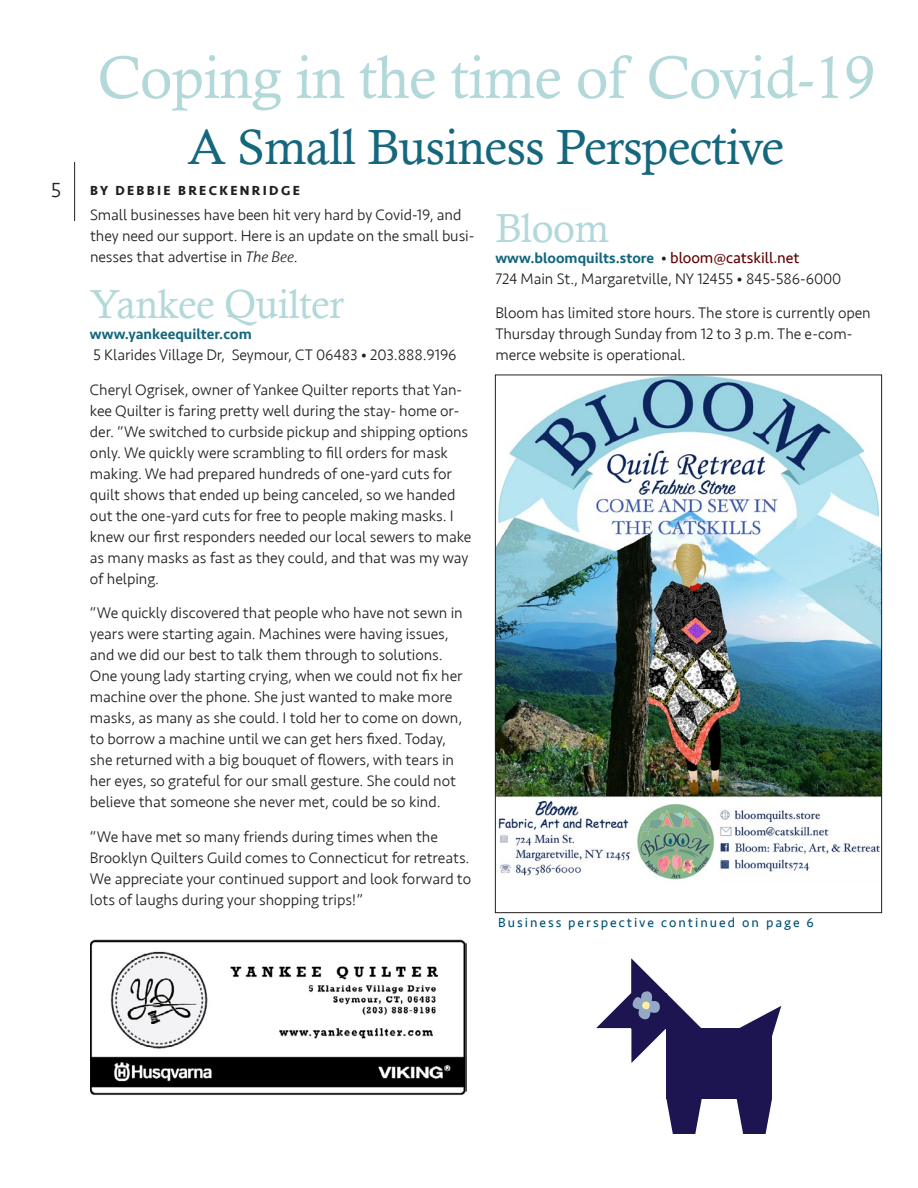
<style>
.page{position:relative;width:918px;height:1188px;background:#fff}
.page>*{position:absolute;margin:0;border:0;box-sizing:border-box;transform-origin:0 0}
.Headline_23pt_Blue{font:60px "Calisto";letter-spacing:-.01em;color:#b2d8d9}
.Headline_23pt_Blue-2{font:49.5px "Calisto";letter-spacing:-.01em;color:#14677d}
.ColumnText___space_a{font:40.5px "Calisto";letter-spacing:-.01em;color:#b2d8d9}
.t1{font:300 21px "Seravek";color:#231f20}
.ColumnText___space_a-2{font:300 15.75px/21px "Seravek";letter-spacing:-.005em;color:#231f20}
.ColumnText___space_a-3{font:500 15px "Seravek";color:#14677d}
.Continued_on_from{font:13.5px "Seravek";letter-spacing:.15em;color:#005072}
.Byline{font:700 13.5px "Seravek";letter-spacing:.17em;color:#231f20}
.s1{font-style:italic}
.s2{font-weight:300;font-size:15.75px;color:#231f20}
.s3{font-weight:400;font-size:15.75px;color:#620202}
</style>
<div class="page">
<img style="left:497px;top:377px;width:383px;height:503px">
<img style="left:90px;top:939px;width:377px;height:156px">
<hr style="left:74px;top:162px;width:1px;height:59px;background:#231f20">
<svg style="left:737px;top:1099px;width:35px;height:35px"></svg>
<svg style="left:666px;top:1099px;width:36px;height:35px"></svg>
<div style="left:737px;top:1063px;width:35px;height:36px;background:#1c1551"></div>
<div style="left:666px;top:1063px;width:36px;height:36px;background:#1c1551"></div>
<div style="left:701px;top:1063px;width:36px;height:36px;background:#1c1551"></div>
<div style="left:737px;top:1028px;width:35px;height:35px;background:#1c1551"></div>
<svg style="left:739px;top:1006px;width:42px;height:30px"></svg>
<div style="left:701px;top:1028px;width:36px;height:35px;background:#1c1551"></div>
<svg style="left:596px;top:958px;width:105px;height:105px"></svg>
<h3 class="t1" style="left:51px;top:178px;width:12px">5</h3>
<p class="Headline_23pt_Blue" style="left:97px;top:43px;width:779px">Coping in the time of Covid-19</p>
<p class="Headline_23pt_Blue-2" style="left:188px;top:118px;width:598px">A Small Business Perspective</p>
<p class="Byline" style="left:90px;top:180px;width:211px">BY DEBBIE BRECKENRIDGE</p>
<p class="ColumnText___space_a-2" style="left:90px;top:204px;width:386px">Small businesses have been hit very hard by Covid-19, and they need our support. Here is an update on the small busi&shy;nesses that advertise in <span class="s1">The Bee</span>.</p>
<p class="ColumnText___space_a" style="left:495px;top:204px;width:115px">Bloom</p>
<p class="ColumnText___space_a-3" style="left:495px;top:248px;width:306px">www.bloomquilts.store <span class="s2">•</span> <span class="s3">bloom@catskill.net</span></p>
<p class="ColumnText___space_a-2" style="left:495px;top:268px;width:348px">724 Main St., Margaretville, NY 12455 • 845-586-6000</p>
<p class="ColumnText___space_a-2" style="left:495px;top:303px;width:377px">Bloom has limited store hours. The store is currently open<br>Thursday through Sunday from 12 to 3 p.m. The e-com&shy;merce website is operational.</p>
<p class="ColumnText___space_a" style="left:90px;top:281px;width:255px">Yankee Quilter</p>
<p class="ColumnText___space_a-3" style="left:90px;top:325px;width:163px">www.yankeequilter.com</p>
<p class="ColumnText___space_a-2" style="left:93px;top:345px;width:365px">5 Klarides Village Dr, Seymour, CT 06483 • 203.888.9196</p>
<p class="ColumnText___space_a-2" style="left:90px;top:379px;width:383px">Cheryl Ogrisek, owner of Yankee Quilter reports that Yan&shy;kee Quilter is faring pretty well during the stay- home or&shy;der. “We switched to curbside pickup and shipping options only. We quickly were scrambling to fill orders for mask making. We had prepared hundreds of one-yard cuts for quilt shows that ended up being canceled, so we handed out the one-yard cuts for free to people making masks. I knew our first responders needed our local sewers to make as many masks as fast as they could, and that was my way of helping.</p>
<p class="ColumnText___space_a-2" style="left:90px;top:603px;width:374px">“We quickly discovered that people who have not sewn in years were starting again. Machines were having issues, and we did our best to talk them through to solutions.<br>One young lady starting crying, when we could not fix her machine over the phone. She just wanted to make more masks, as many as she could. I told her to come on down, to borrow a machine until we can get hers fixed. Today, she returned with a big bouquet of flowers, with tears in her eyes, so grateful for our small gesture. She could not believe that someone she never met, could be so kind.</p>
<p class="ColumnText___space_a-2" style="left:90px;top:826px;width:383px">“We have met so many friends during times when the Brooklyn Quilters Guild comes to Connecticut for retreats.<br>We appreciate your continued support and look forward to lots of laughs during your shopping trips!”</p>
<p class="Continued_on_from" style="left:498px;top:912px;width:317px">Business perspective continued on page 6</p>
</div>
